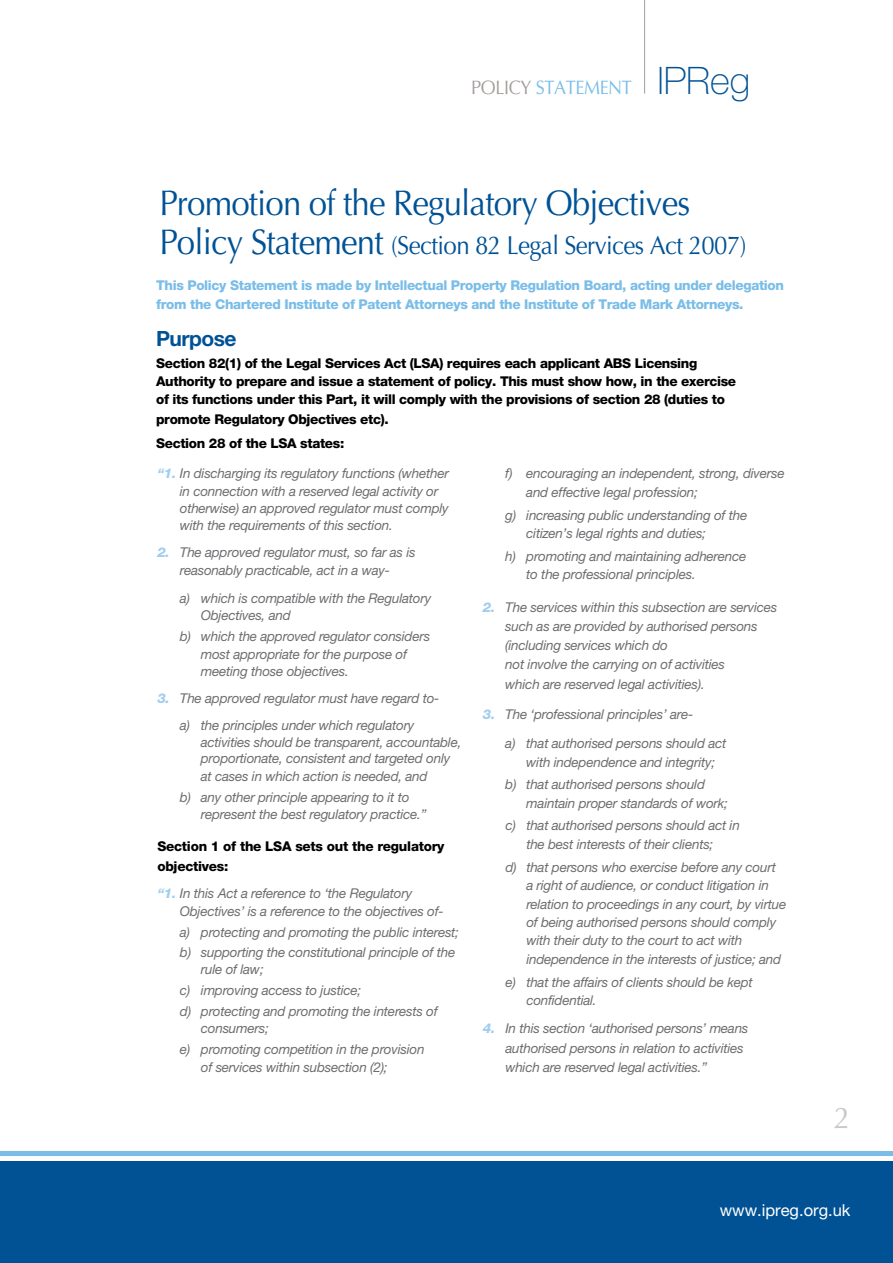
<style>
.page{position:relative;width:893px;height:1263px;background:#fff}
.page>*{position:absolute;margin:0;border:0;box-sizing:border-box;transform-origin:0 0}
.t1{font:35.7px "Optima";letter-spacing:-.025em;color:#005295;scale:.93 1}
.t2{font:30px "Optima";color:#ccc8c7}
.t3{font:25.95px "Optima";letter-spacing:-.025em;color:#005295;scale:.93 1}
.t4{font:700 21px "Helvetica Neue";letter-spacing:-.025em;color:#005295}
.t5{font:19.5px "Optima";letter-spacing:-.02em;color:#79bde8;scale:.93 1}
.t6{font:16.5px "Helvetica Neue";color:#fff}
.t7{font:italic 13.5px/18.5px "Helvetica Neue";letter-spacing:-.02em;color:#6d6e71}
.t8{font:800 13.5px/18px "Helvetica Neue";letter-spacing:-.025em;color:#000}
.t9{font:800 13.5px/19.5px "Helvetica Neue";letter-spacing:-.025em;color:#79bde8}
.s1{color:#a39e9c}
.s2{font-family:"Helvetica Neue";font-weight:100;font-size:37.95px;color:#005295}
.s3{font-size:35.7px}
.s4{font-weight:800;color:#a1ceee}
</style>
<div class="page">
<hr style="left:0;top:1151px;width:893px;height:4px;background:#79bde8">
<div style="left:0;top:1161px;width:893px;height:102px;background:#005295"></div>
<hr style="left:644px;top:0;width:1px;height:94px;background:#a39e9c">
<h3 class="t5" style="left:471px;top:76px;width:301px"><span class="s1">POLICY</span> STATEMENT <span class="s2">IPReg</span></h3>
<h1 class="t1" style="left:159px;top:183px;width:572px">Promotion of the Regulatory Objectives</h1>
<h3 class="t3" style="left:159px;top:231px;width:633px"><span class="s3">Policy Statement</span> (Section 82 Legal Services Act 2007)</h3>
<p class="t9" style="left:156px;top:275px;width:629px">This Policy Statement is made by Intellectual Property Regulation Board, acting under delegation from the Chartered Institute of Patent Attorneys and the Institute of Trade Mark Attorneys.</p>
<h3 class="t4" style="left:156px;top:326px;width:82px">Purpose</h3>
<p class="t8" style="left:156px;top:354px;width:581px">Section 82(1) of the Legal Services Act (LSA) requires each applicant ABS Licensing<br>Authority to prepare and issue a statement of policy. This must show how, in the exercise of its functions under this Part, it will comply with the provisions of section 28 (duties to</p>
<p class="t8" style="left:156px;top:407px;width:234px;line-height:23.7px">promote Regulatory Objectives etc).<br>Section 28 of the LSA states:</p>
<p class="t7" style="left:180px;top:465px;width:271px;line-height:17.2px;text-indent:-23px"><span class="s4">“1.</span> In discharging its regulatory functions (whether in connection with a reserved legal activity or otherwise) an approved regulator must comply with the requirements of this section.</p>
<p class="t7" style="left:157px;top:544px;width:260px;line-height:17.2px;text-align:center"><span class="s4">2.</span> The approved regulator must, so far as is reasonably practicable, act in a way-</p>
<p class="t7" style="left:201px;top:589px;width:232px;line-height:17.2px;text-indent:-21px">a) which is compatible with the Regulatory<br>Objectives, and</p>
<p class="t7" style="left:201px;top:628px;width:231px;line-height:17.2px;text-indent:-21px">b) which the approved regulator considers most appropriate for the purpose of meeting those objectives.</p>
<p class="t7" style="left:157px;top:685px;width:284px;line-height:27.2px;text-align:center"><span class="s4">3.</span> The approved regulator must have regard to&shy;a) the principles under which regulatory</p>
<p class="t7" style="left:201px;top:733px;width:262px;line-height:17px">activities should be transparent, accountable, proportionate, consistent and targeted only at cases in which action is needed, and</p>
<p class="t7" style="left:201px;top:789px;width:227px;line-height:16.5px;text-indent:-21px">b) any other principle appearing to it to represent the best regulatory practice.”</p>
<p class="t8" style="left:157px;top:836px;width:289px;line-height:19.5px">Section 1 of the LSA sets out the regulatory objectives:</p>
<p class="t7" style="left:180px;top:884px;width:265px;line-height:18px;text-indent:-23px"><span class="s4">“1.</span> In this Act a reference to ‘the Regulatory<br>Objectives’ is a reference to the objectives of-</p>
<p class="t7" style="left:180px;top:921px;width:281px;line-height:20.9px">a) protecting and promoting the public interest; b) supporting the constitutional principle of the</p>
<p class="t7" style="left:180px;top:958px;width:259px;line-height:20.9px;text-indent:21px">rule of law;<br>c) improving access to justice;<br>d) protecting and promoting the interests of</p>
<p class="t7" style="left:180px;top:1017px;width:246px;line-height:21.6px;text-indent:21px">consumers;<br>e) promoting competition in the provision</p>
<p class="t7" style="left:201px;top:1057px;width:188px">of services within subsection (2);</p>
<p class="t7" style="left:526px;top:464px;width:260px;text-indent:-21px">f) encouraging an independent, strong, diverse and effective legal profession;</p>
<p class="t7" style="left:526px;top:505px;width:223px;text-indent:-21px">g) increasing public understanding of the citizen’s legal rights and duties;</p>
<p class="t7" style="left:526px;top:546px;width:222px;text-indent:-21px">h) promoting and maintaining adherence to the professional principles.</p>
<p class="t7" style="left:505px;top:597px;width:274px;line-height:19.2px;text-indent:-23px"><span class="s4">2.</span> The services within this subsection are services such as are provided by authorised persons (including services which do<br>not involve the carrying on of activities<br>which are reserved legal activities).</p>
<p class="t7" style="left:505px;top:699px;width:223px;line-height:29.1px;text-indent:-23px"><span class="s4">3.</span> The ‘professional principles’ are-<br>a) that authorised persons should act</p>
<p class="t7" style="left:505px;top:750px;width:211px;line-height:22.6px;text-indent:21px">with independence and integrity; b) that authorised persons should</p>
<p class="t7" style="left:505px;top:791px;width:236px;line-height:22.6px;text-indent:21px">maintain proper standards of work; c) that authorised persons should act in</p>
<p class="t7" style="left:505px;top:832px;width:272px;line-height:22.6px;text-indent:21px">the best interests of their clients;<br>d) that persons who exercise before any court</p>
<p class="t7" style="left:526px;top:876px;width:262px">a right of audience, or conduct litigation in relation to proceedings in any court, by virtue of being authorised persons should comply with their duty to the court to act with independence in the interests of justice; and</p>
<p class="t7" style="left:526px;top:972px;width:228px;text-indent:-21px">e) that the affairs of clients should be kept confidential.</p>
<p class="t7" style="left:505px;top:1019px;width:245px;line-height:19.2px;text-indent:-23px"><span class="s4">4.</span> In this section ‘authorised persons’ means authorised persons in relation to activities which are reserved legal activities.”</p>
<h2 class="t2" style="left:834px;top:1100px;width:18px">2</h2>
<p class="t6" style="left:720px;top:1201px;width:132px">www.ipreg.org.uk</p>
</div>
